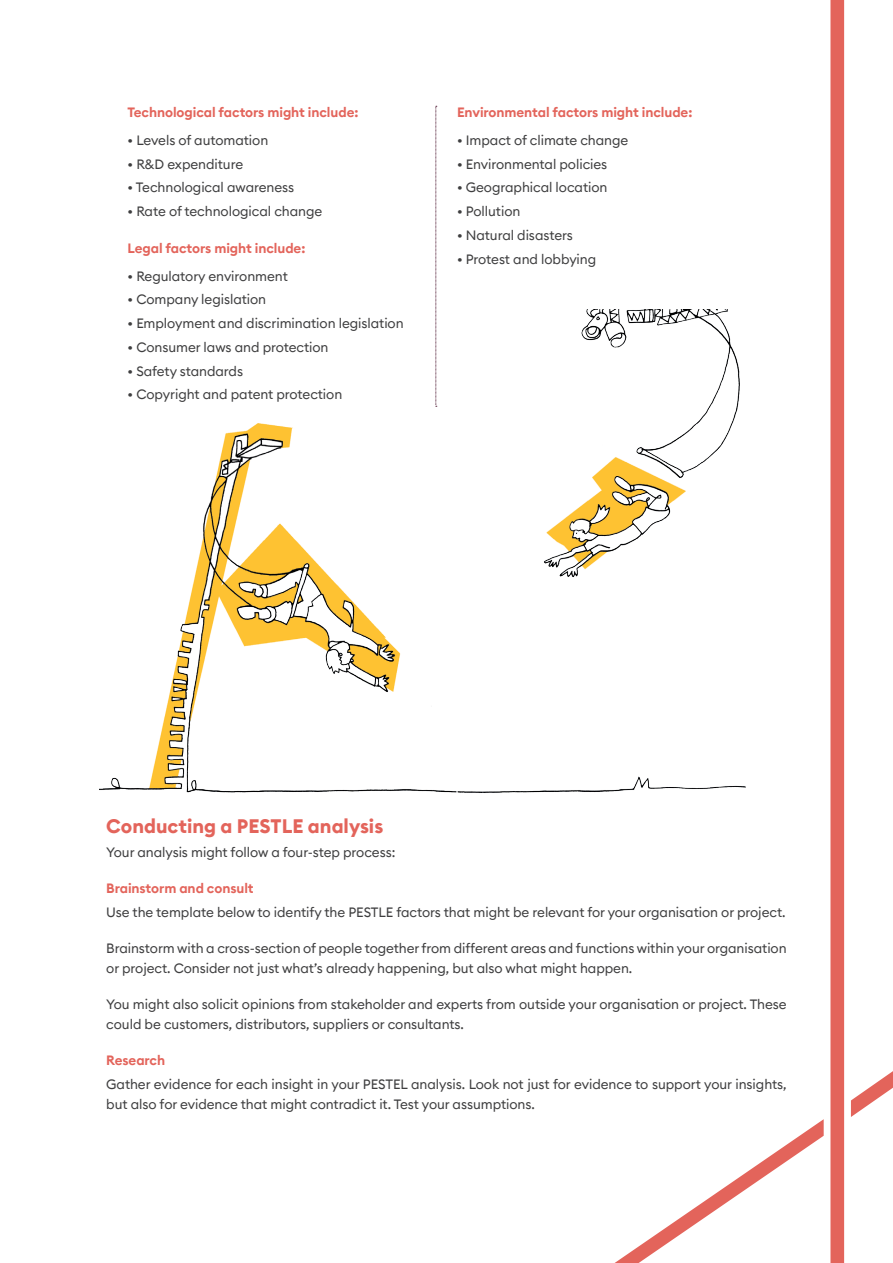
<style>
.page{position:relative;width:893px;height:1263px;background:#fff}
.page>*{position:absolute;margin:0;border:0;box-sizing:border-box;transform-origin:0 0}
.t1{font:700 19.5px "Euclid Circular B";color:#e3645b}
.t2{font:13.5px/19.5px "Euclid Circular B";letter-spacing:-.005em;color:#3e3e3f}
.t3{font:600 13.5px "Euclid Circular B";letter-spacing:-.005em;color:#e3645b}
</style>
<div class="page">
<svg style="left:436px;top:106px;width:1px;height:203px"></svg>
<svg style="left:615px;top:0;width:278px;height:1263px"></svg>
<img style="left:100px;top:309px;width:714px;height:508px">
<p class="t3" style="left:128px;top:103px;width:232px">Technological factors might include:</p>
<p class="t2" style="left:128px;top:130px;width:142px">• Levels of automation</p>
<p class="t2" style="left:128px;top:154px;width:117px">• R&amp;D expenditure</p>
<p class="t2" style="left:128px;top:178px;width:168px">• Technological awareness</p>
<p class="t2" style="left:128px;top:201px;width:196px">• Rate of technological change</p>
<p class="t3" style="left:128px;top:239px;width:179px">Legal factors might include:</p>
<p class="t2" style="left:128px;top:266px;width:162px">• Regulatory environment</p>
<p class="t2" style="left:128px;top:290px;width:140px">• Company legislation</p>
<p class="t2" style="left:128px;top:313px;width:278px">• Employment and discrimination legislation</p>
<p class="t2" style="left:128px;top:337px;width:202px">• Consumer laws and protection</p>
<p class="t2" style="left:128px;top:361px;width:117px">• Safety standards</p>
<p class="t2" style="left:128px;top:385px;width:216px">• Copyright and patent protection</p>
<p class="t3" style="left:457px;top:103px;width:237px">Environmental factors might include:</p>
<p class="t2" style="left:457px;top:130px;width:173px">• Impact of climate change</p>
<p class="t2" style="left:457px;top:154px;width:152px">• Environmental policies</p>
<p class="t2" style="left:457px;top:178px;width:152px">• Geographical location</p>
<p class="t2" style="left:457px;top:201px;width:65px">• Pollution</p>
<p class="t2" style="left:457px;top:225px;width:117px">• Natural disasters</p>
<p class="t2" style="left:457px;top:249px;width:141px">• Protest and lobbying</p>
<p class="t1" style="left:106px;top:813px;width:279px">Conducting a PESTLE analysis</p>
<p class="t2" style="left:106px;top:842px;width:291px">Your analysis might follow a four-step process:</p>
<p class="t3" style="left:106px;top:880px;width:149px">Brainstorm and consult</p>
<p class="t2" style="left:106px;top:902px;width:681px">Use the template below to identify the PESTLE factors that might be relevant for your organisation or project.</p>
<p class="t2" style="left:106px;top:939px;width:682px">Brainstorm with a cross-section of people together from different areas and functions within your organisation or project. Consider not just what’s already happening, but also what might happen.</p>
<p class="t2" style="left:106px;top:995px;width:682px">You might also solicit opinions from stakeholder and experts from outside your organisation or project. These could be customers, distributors, suppliers or consultants.</p>
<p class="t3" style="left:106px;top:1052px;width:60px">Research</p>
<p class="t2" style="left:106px;top:1074px;width:682px">Gather evidence for each insight in your PESTEL analysis. Look not just for evidence to support your insights, but also for evidence that might contradict it. Test your assumptions.</p>
</div>
